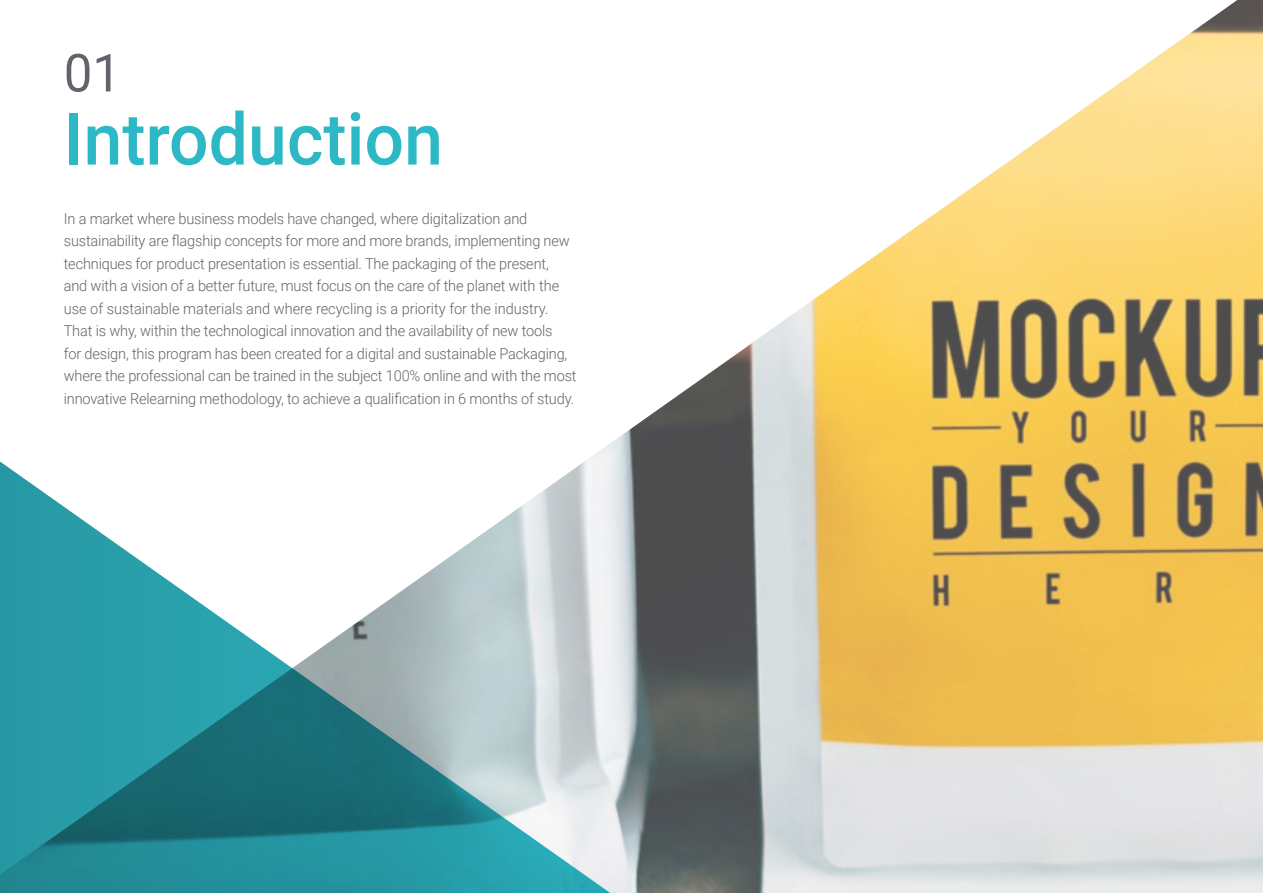
<style>
.page{position:relative;width:1263px;height:893px;background:#fff}
.page>*{position:absolute;margin:0;border:0;box-sizing:border-box;transform-origin:0 0}
.t1{font:500 72px "Roboto";color:#2db8c5}
.t2{font:52.5px "Roboto";color:#61646a}
.t3{font:300 15px/22.5px "Roboto";letter-spacing:-.01em;color:#61646a}
</style>
<div class="page">
<img style="left:607px;top:0;width:656px;height:893px">
<svg style="left:0;top:446px;width:640px;height:447px"></svg>
<h2 class="t2" style="left:64px;top:36px;width:59px">01</h2>
<h1 class="t1" style="left:64px;top:89px;width:381px">Introduction</h1>
<p class="t3" style="left:64px;top:207px;width:514px">In a market where business models have changed, where digitalization and sustainability are flagship concepts for more and more brands, implementing new techniques for product presentation is essential. The packaging of the present,<br>and with a vision of a better future, must focus on the care of the planet with the use of sustainable materials and where recycling is a priority for the industry.<br>That is why, within the technological innovation and the availability of new tools<br>for design, this program has been created for a digital and sustainable Packaging, where the professional can be trained in the subject 100% online and with the most innovative Relearning methodology, to achieve a qualification in 6 months of study.</p>
</div>
